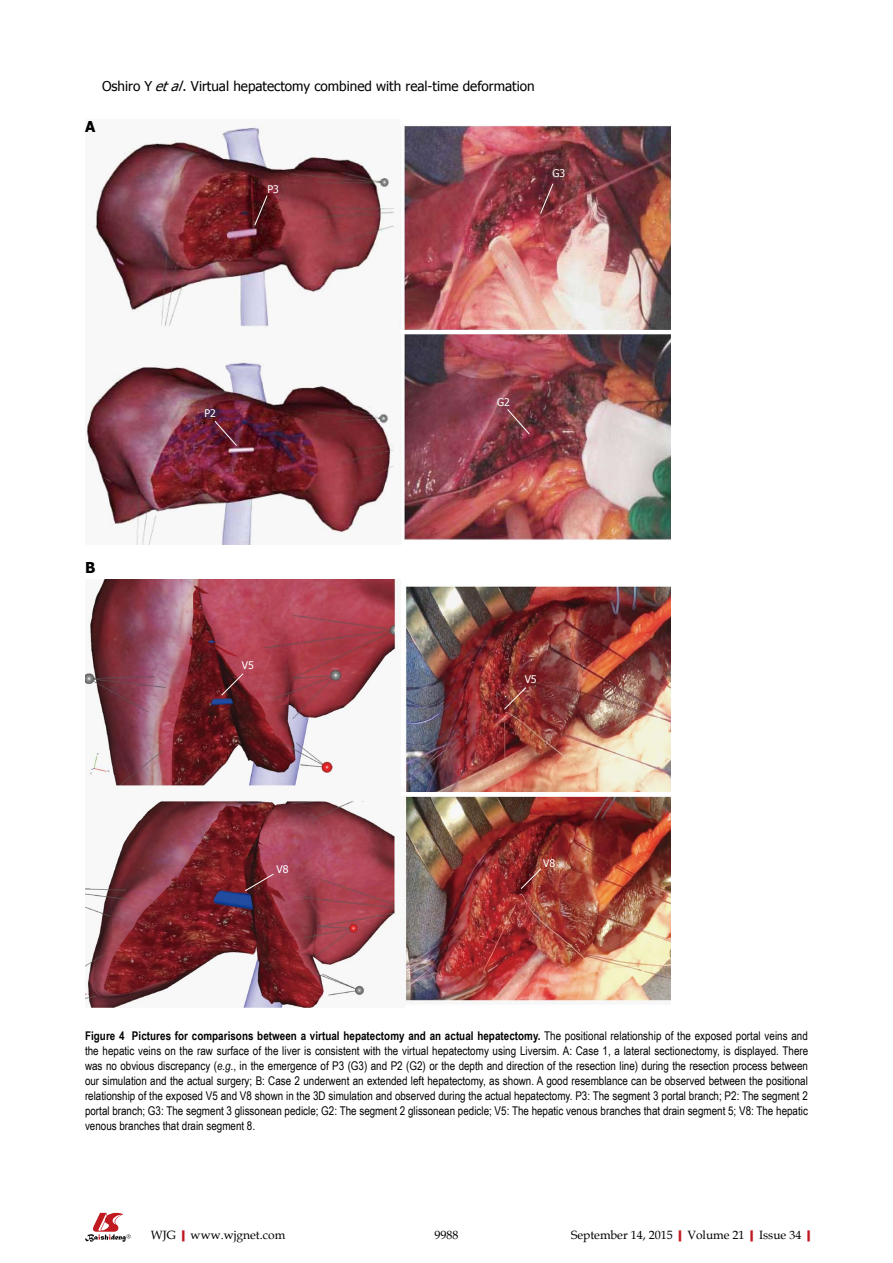
<style>
.page{position:relative;width:893px;height:1263px;background:#fff}
.page>*{position:absolute;margin:0;border:0;box-sizing:border-box;transform-origin:0 0}
.t1{font:700 15px "Tahoma";color:#000}
.t2{font:13.5px "Tahoma";color:#000}
.t3{font:12px/15px "Arial Narrow";color:#000;text-align:justify}
.t4{font:12px "Book Antiqua";color:#000}
.t5{font:10.5px "Tahoma";color:#fff}
.s1{font-style:italic}
.s2{font-weight:700}
.s3{font-weight:700;color:#c01920}
</style>
<div class="page">
<svg style="left:85px;top:1213px;width:46px;height:29px"></svg>
<img style="left:85px;top:125px;width:585px;height:419px">
<img style="left:85px;top:580px;width:585px;height:427px">
<hr style="left:400px;top:330px;width:273px;height:4px;background:#fff">
<hr style="left:400px;top:792px;width:273px;height:4px;background:#fff">
<svg style="left:254px;top:195px;width:14px;height:31px"></svg>
<svg style="left:214px;top:420px;width:23px;height:26px"></svg>
<svg style="left:540px;top:183px;width:13px;height:31px"></svg>
<svg style="left:507px;top:409px;width:23px;height:25px"></svg>
<svg style="left:221px;top:673px;width:23px;height:23px"></svg>
<svg style="left:504px;top:687px;width:22px;height:23px"></svg>
<svg style="left:245px;top:873px;width:29px;height:18px"></svg>
<svg style="left:521px;top:868px;width:21px;height:21px"></svg>
<p class="t2" style="left:102px;top:77px;width:434px">Oshiro Y <span class="s1">etal</span>. Virtual hepatectomy combined with real-time deformation</p>
<p class="t1" style="left:85px;top:116px;width:12px">A</p>
<p class="t1" style="left:85px;top:557px;width:12px">B</p>
<p class="t5" style="left:267px;top:182px;width:13px">P3</p>
<p class="t5" style="left:204px;top:406px;width:13px">P2</p>
<p class="t5" style="left:242px;top:658px;width:14px">V5</p>
<p class="t5" style="left:276px;top:862px;width:14px">V8</p>
<p class="t5" style="left:552px;top:166px;width:14px">G3</p>
<p class="t5" style="left:497px;top:395px;width:14px">G2</p>
<p class="t5" style="left:525px;top:672px;width:14px">V5</p>
<p class="t5" style="left:543px;top:856px;width:14px">V8</p>
<p class="t3" style="left:85px;top:1027px;width:725px"><span class="s2">Figure 4 Pictures for comparisons between a virtual hepatectomy and an actual hepatectomy.</span> The positional relationship of the exposed portal veins and the hepatic veins on the raw surface of the liver is consistent with the virtual hepatectomy using Liversim. A: Case 1, a lateral sectionectomy, is displayed. There was no obvious discrepancy (<span class="s1">e.g.</span>, in the emergence of P3 (G3) and P2 (G2) or the depth and direction of the resection line) during the resection process between our simulation and the actual surgery; B: Case 2 underwent an extended left hepatectomy, as shown. A good resemblance can be observed between the positional relationship of the exposed V5 and V8 shown in the 3D simulation and observed during the actual hepatectomy. P3: The segment 3 portal branch; P2: The segment 2 portal branch; G3: The segment 3 glissonean pedicle; G2: The segment 2 glissonean pedicle; V5: The hepatic venous branches that drain segment 5; V8: The hepatic venous branches that drain segment 8.</p>
<p class="t4" style="left:151px;top:1226px;width:136px">WJG<span class="s3">|</span>www.wjgnet.com</p>
<p class="t4" style="left:434px;top:1226px;width:25px">9988</p>
<p class="t4" style="left:571px;top:1226px;width:246px">September 14, 2015<span class="s3">|</span>Volume 21<span class="s3">|</span>Issue 34<span class="s3">|</span></p>
</div>
